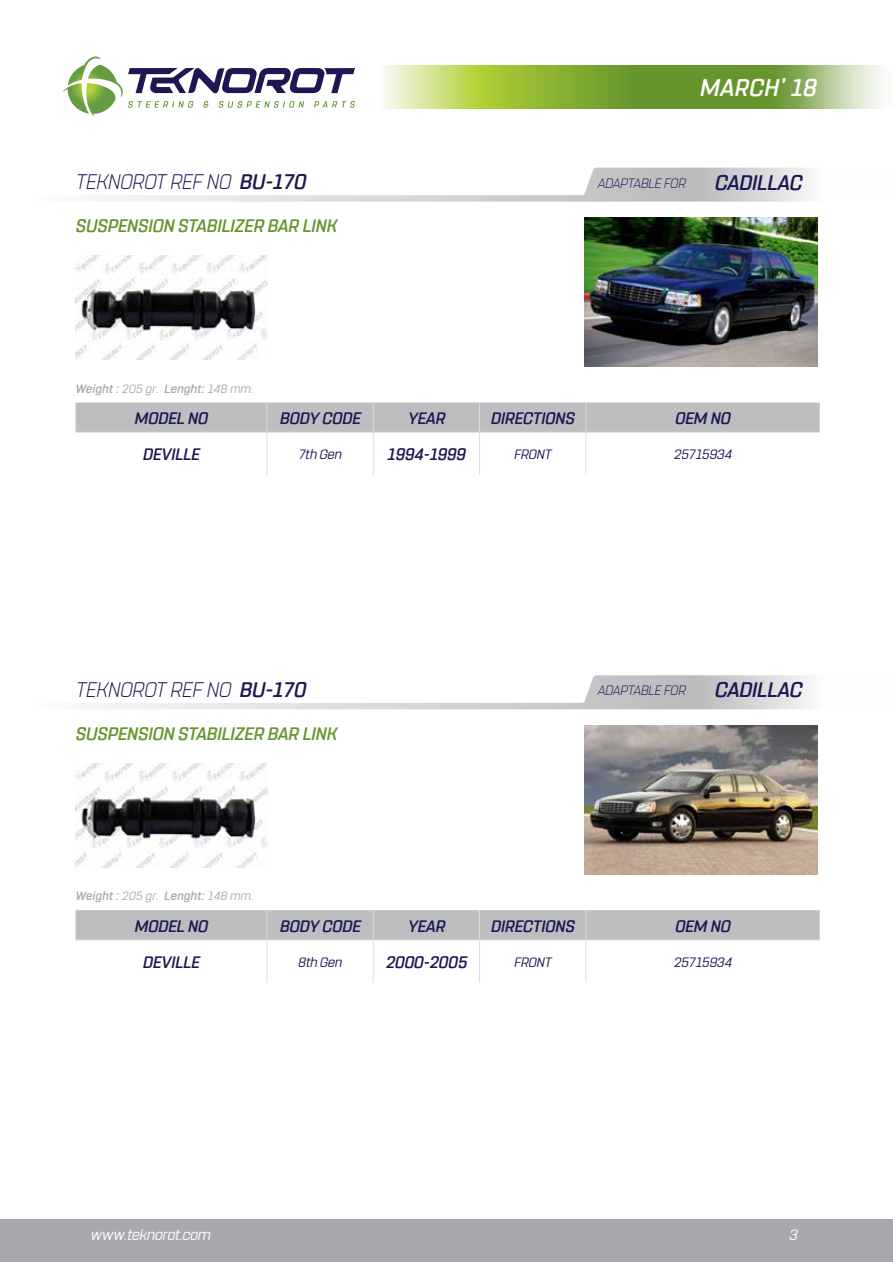
<style>
.page{position:relative;width:893px;height:1263px;background:#fff}
.page>*{position:absolute;margin:0;border:0;box-sizing:border-box;transform-origin:0 0}
.t1{font:italic 500 24px "Rohn Rounded";letter-spacing:.025em;color:#fff}
.t2{font:italic 300 21px "Rohn Rounded";color:#1d1752}
.t3{font:italic 500 21px "Rohn Rounded";color:#1d1752}
.t4{font:italic 500 18px "Rohn Rounded";color:#66952e}
.t5{font:italic 500 16.5px "Rohn Rounded";color:#1d1752}
.t6{font:italic 15px "Rohn Rounded";color:#fff}
.t7{font:italic 13.5px "Rohn Rounded";color:#1d1752}
.t8{font:italic 300 13.5px "Rohn Rounded";color:#1d1752}
.t9{font:italic 500 12px "Rohn Rounded";letter-spacing:.025em;color:#a7a9ac}
.s1{font-weight:500}
.s2{font-weight:400}
</style>
<div class="page">
<div style="left:0;top:1220px;width:893px;height:42px;background:#a7a9ac"></div>
<svg style="left:383px;top:66px;width:500px;height:42px;background:#97b859"></svg>
<svg style="left:62px;top:57px;width:293px;height:59px"></svg>
<svg style="left:103px;top:168px;width:707px;height:34px"></svg>
<div style="left:76px;top:402px;width:744px;height:30px;background:#bcbec0"></div>
<hr style="left:267px;top:402px;width:1px;height:30px;background:#dcddde">
<hr style="left:373px;top:402px;width:1px;height:30px;background:#dcddde">
<hr style="left:479px;top:402px;width:1px;height:30px;background:#dcddde">
<hr style="left:586px;top:402px;width:1px;height:30px;background:#dcddde">
<hr style="left:76px;top:432px;width:191px;height:1px;background:#dcddde">
<hr style="left:267px;top:432px;width:106px;height:1px;background:#dcddde">
<hr style="left:267px;top:432px;width:1px;height:43px;background:#dcddde">
<hr style="left:373px;top:432px;width:107px;height:1px;background:#dcddde">
<hr style="left:373px;top:432px;width:1px;height:43px;background:#dcddde">
<hr style="left:480px;top:432px;width:106px;height:1px;background:#dcddde">
<hr style="left:479px;top:432px;width:1px;height:43px;background:#dcddde">
<hr style="left:586px;top:432px;width:234px;height:1px;background:#dcddde">
<hr style="left:586px;top:432px;width:1px;height:43px;background:#dcddde">
<img style="left:584px;top:218px;width:234px;height:149px">
<img style="left:76px;top:255px;width:191px;height:105px">
<svg style="left:103px;top:675px;width:707px;height:34px"></svg>
<svg style="left:76px;top:910px;width:744px;height:30px;background:#bdbfc1"></svg>
<hr style="left:267px;top:910px;width:1px;height:30px;background:#dcddde">
<hr style="left:373px;top:910px;width:1px;height:30px;background:#dcddde">
<hr style="left:479px;top:910px;width:1px;height:30px;background:#dcddde">
<hr style="left:586px;top:910px;width:1px;height:30px;background:#dcddde">
<hr style="left:76px;top:940px;width:191px;height:1px;background:#dcddde">
<hr style="left:267px;top:940px;width:106px;height:1px;background:#dcddde">
<hr style="left:267px;top:940px;width:1px;height:42px;background:#dcddde">
<hr style="left:373px;top:940px;width:107px;height:1px;background:#dcddde">
<hr style="left:373px;top:940px;width:1px;height:42px;background:#dcddde">
<hr style="left:480px;top:940px;width:106px;height:1px;background:#dcddde">
<hr style="left:479px;top:940px;width:1px;height:42px;background:#dcddde">
<hr style="left:586px;top:940px;width:234px;height:1px;background:#dcddde">
<hr style="left:586px;top:940px;width:1px;height:42px;background:#dcddde">
<img style="left:584px;top:725px;width:234px;height:149px">
<img style="left:76px;top:763px;width:191px;height:105px">
<h1 class="t1" style="left:700px;top:74px;width:118px">MARCH’ 18</h1>
<p class="t2" style="left:76px;top:170px;width:232px">TEKNOROT REF NO <span class="s1">BU-170</span></p>
<p class="t8" style="left:598px;top:175px;width:89px">ADAPTABLE FOR</p>
<p class="t4" style="left:76px;top:216px;width:263px">SUSPENSION STABILIZER BAR LINK</p>
<p class="t3" style="left:715px;top:170px;width:89px">CADILLAC</p>
<p class="t9" style="left:76px;top:381px;width:179px">Weight : <span class="s2">205 gr.</span> Lenght: <span class="s2">148 mm.</span></p>
<p class="t5" style="left:135px;top:409px;width:75px">MODEL NO</p>
<p class="t5" style="left:280px;top:409px;width:82px">BODY CODE</p>
<p class="t5" style="left:408px;top:409px;width:39px">YEAR</p>
<p class="t5" style="left:491px;top:409px;width:85px">DIRECTIONS</p>
<p class="t5" style="left:675px;top:409px;width:57px">OEM NO</p>
<p class="t5" style="left:143px;top:445px;width:58px">DEVILLE</p>
<p class="t7" style="left:299px;top:446px;width:45px">7th Gen</p>
<p class="t5" style="left:387px;top:445px;width:80px">1994-1999</p>
<p class="t7" style="left:514px;top:446px;width:39px">FRONT</p>
<p class="t7" style="left:674px;top:446px;width:60px">25715934</p>
<p class="t2" style="left:76px;top:677px;width:232px">TEKNOROT REF NO <span class="s1">BU-170</span></p>
<p class="t8" style="left:598px;top:683px;width:89px">ADAPTABLE FOR</p>
<p class="t4" style="left:76px;top:723px;width:263px">SUSPENSION STABILIZER BAR LINK</p>
<p class="t3" style="left:715px;top:678px;width:89px">CADILLAC</p>
<p class="t9" style="left:76px;top:889px;width:179px">Weight : <span class="s2">205 gr.</span> Lenght: <span class="s2">148 mm.</span></p>
<p class="t5" style="left:135px;top:916px;width:75px">MODEL NO</p>
<p class="t5" style="left:280px;top:916px;width:82px">BODY CODE</p>
<p class="t5" style="left:408px;top:916px;width:39px">YEAR</p>
<p class="t5" style="left:491px;top:916px;width:85px">DIRECTIONS</p>
<p class="t5" style="left:675px;top:916px;width:57px">OEM NO</p>
<p class="t5" style="left:143px;top:952px;width:58px">DEVILLE</p>
<p class="t7" style="left:298px;top:954px;width:45px">8th Gen</p>
<p class="t5" style="left:386px;top:952px;width:83px">2000-2005</p>
<p class="t7" style="left:514px;top:954px;width:39px">FRONT</p>
<p class="t7" style="left:674px;top:954px;width:60px">25715934</p>
<p class="t6" style="left:91px;top:1226px;width:122px">www.teknorot.com</p>
<p class="t6" style="left:789px;top:1226px;width:10px">3</p>
</div>
